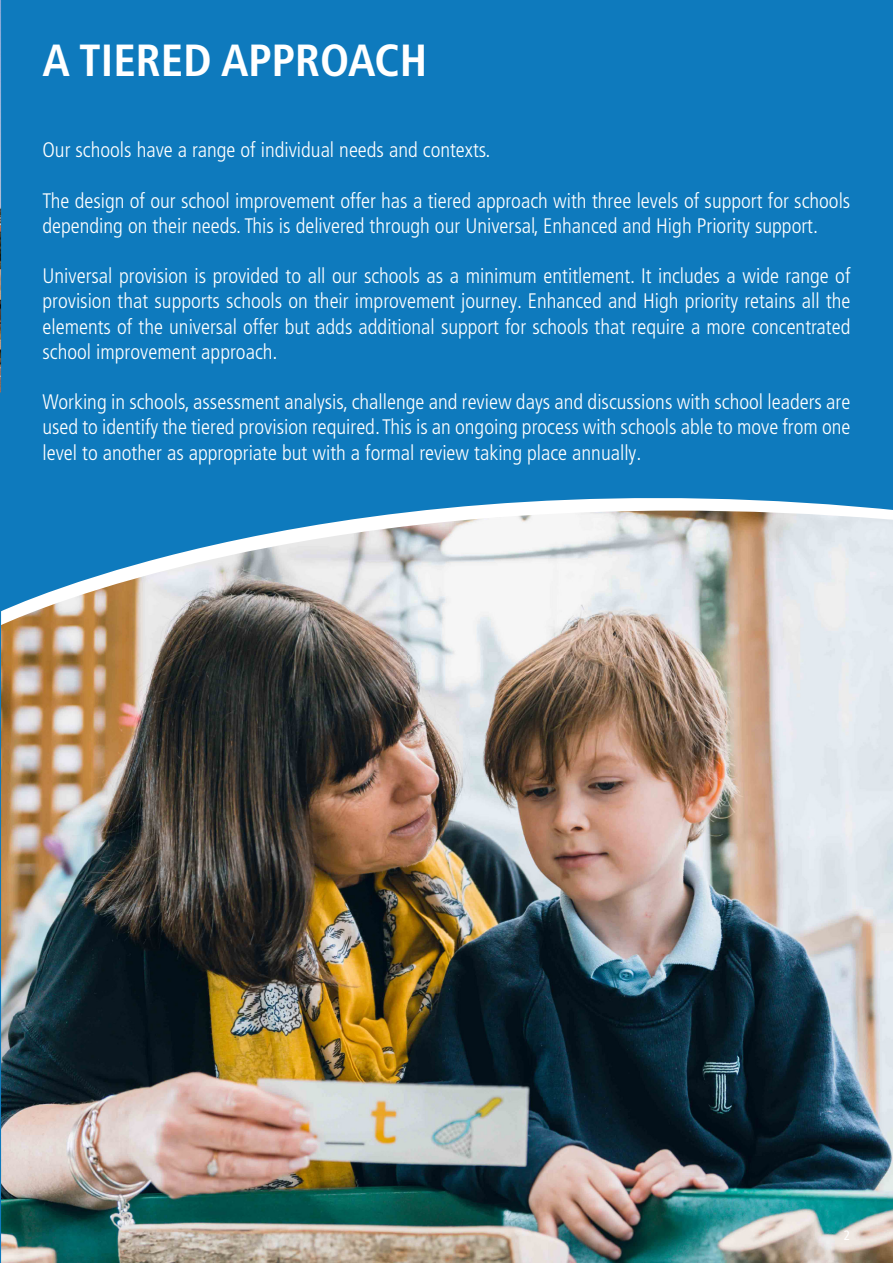
<style>
.page{position:relative;width:893px;height:1263px;background:#0e7abd}
.page>*{position:absolute;margin:0;border:0;box-sizing:border-box;transform-origin:0 0}
.t1{font:700 condensed 45px "Frutiger LT Pro";color:#fff}
.t2{font:300 condensed 21px/25.2px "Frutiger LT Pro";color:#fff;text-align:justify}
.t3{font:condensed 13.5px "Frutiger LT Pro";color:#fff}
</style>
<div class="page">
<img style="left:0;top:0;width:1px;height:393px">
<svg style="left:419px;top:498px;width:474px;height:13px;fill:#fff"></svg>
<img style="left:1px;top:511px;width:892px;height:752px">
<p class="t1" style="left:43px;top:34px;width:386px">A TIERED APPROACH</p>
<p class="t2" style="left:43px;top:138px;width:450px">Our schools have a range of individual needs and contexts.</p>
<p class="t2" style="left:43px;top:188px;width:809px">The design of our school improvement offer has a tiered approach with three levels of support for schools depending on their needs. This is delivered through our Universal, Enhanced and High Priority support.</p>
<p class="t2" style="left:43px;top:264px;width:809px">Universal provision is provided to all our schools as a minimum entitlement. It includes a wide range of provision that supports schools on their improvement journey. Enhanced and High priority retains all the elements of the universal offer but adds additional support for schools that require a more concentrated school improvement approach.</p>
<p class="t2" style="left:43px;top:390px;width:809px">Working in schools, assessment analysis, challenge and review days and discussions with school leaders are used to identify the tiered provision required. This is an ongoing process with schools able to move from one level to another as appropriate but with a formal review taking place annually.</p>
<p class="t3" style="left:844px;top:1227px;width:8px">2</p>
</div>
